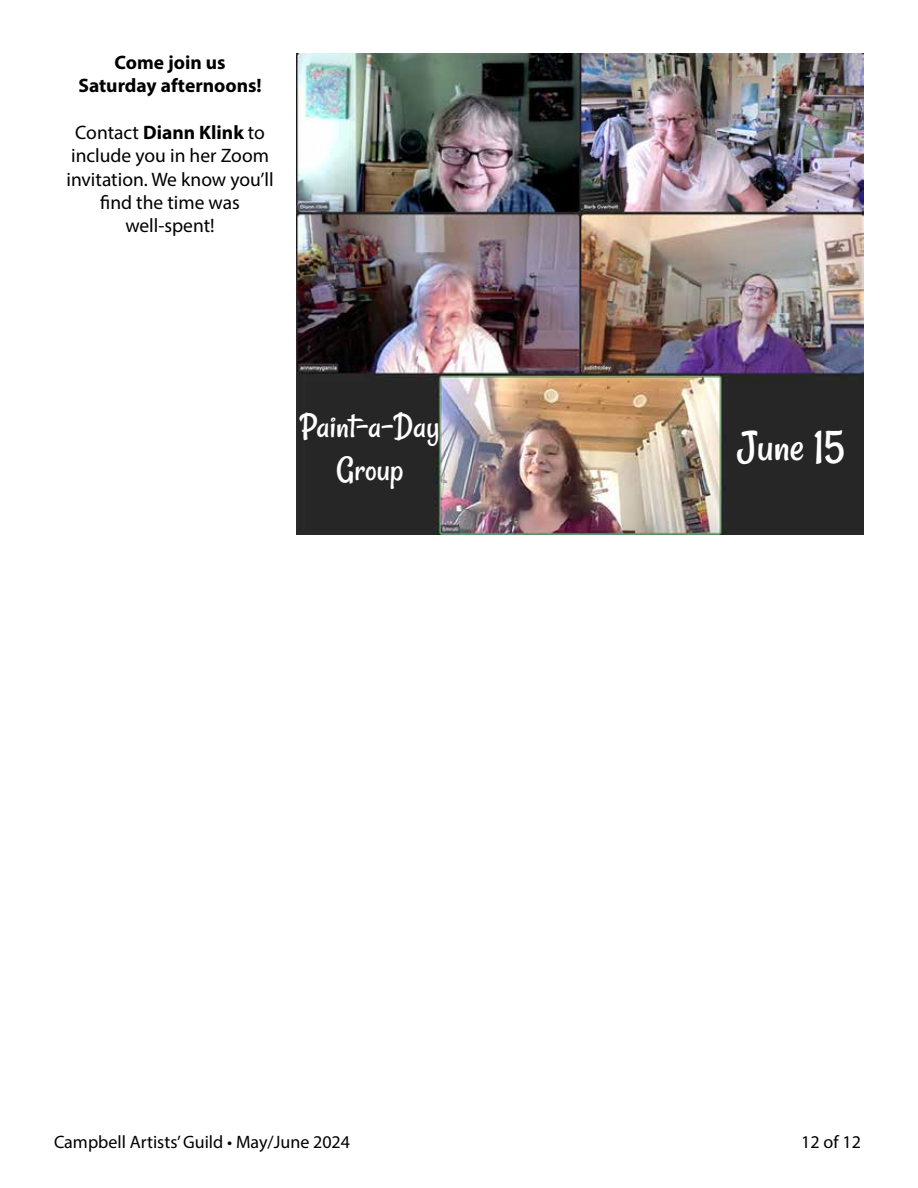
<style>
.page{position:relative;width:918px;height:1188px;background:#fff}
.page>*{position:absolute;margin:0;border:0;box-sizing:border-box;transform-origin:0 0}
.t1{font:45px "Rancho";color:#fff}
.t2{font:36px/43.2px "Rancho";color:#fff;text-align:center}
.t3{font:19.5px/23.4px "Myriad Pro";color:#000;text-align:center}
.t4{font:700 19.5px/23.4px "Myriad Pro";color:#000;text-align:center}
.t5{font:18px "Myriad Pro";color:#000}
.s1{font-weight:700}
</style>
<div class="page">
<img style="left:297px;top:54px;width:567px;height:480px">
<p class="t4" style="left:78px;top:50px;width:185px">Come join us<br>Saturday afternoons!</p>
<p class="t3" style="left:66px;top:120px;width:209px">Contact <span class="s1">Diann Klink</span> to include you in her Zoom invitation. We know you’ll find the time was well-spent!</p>
<h2 class="t2" style="left:300px;top:405px;width:141px">Paint-a-Day<br>Group</h2>
<h1 class="t1" style="left:737px;top:419px;width:109px">June 15</h1>
<p class="t5" style="left:54px;top:1130px;width:298px">Campbell Artists’ Guild • May/June 2024</p>
<p class="t5" style="left:801px;top:1130px;width:61px">12 of 12</p>
</div>
